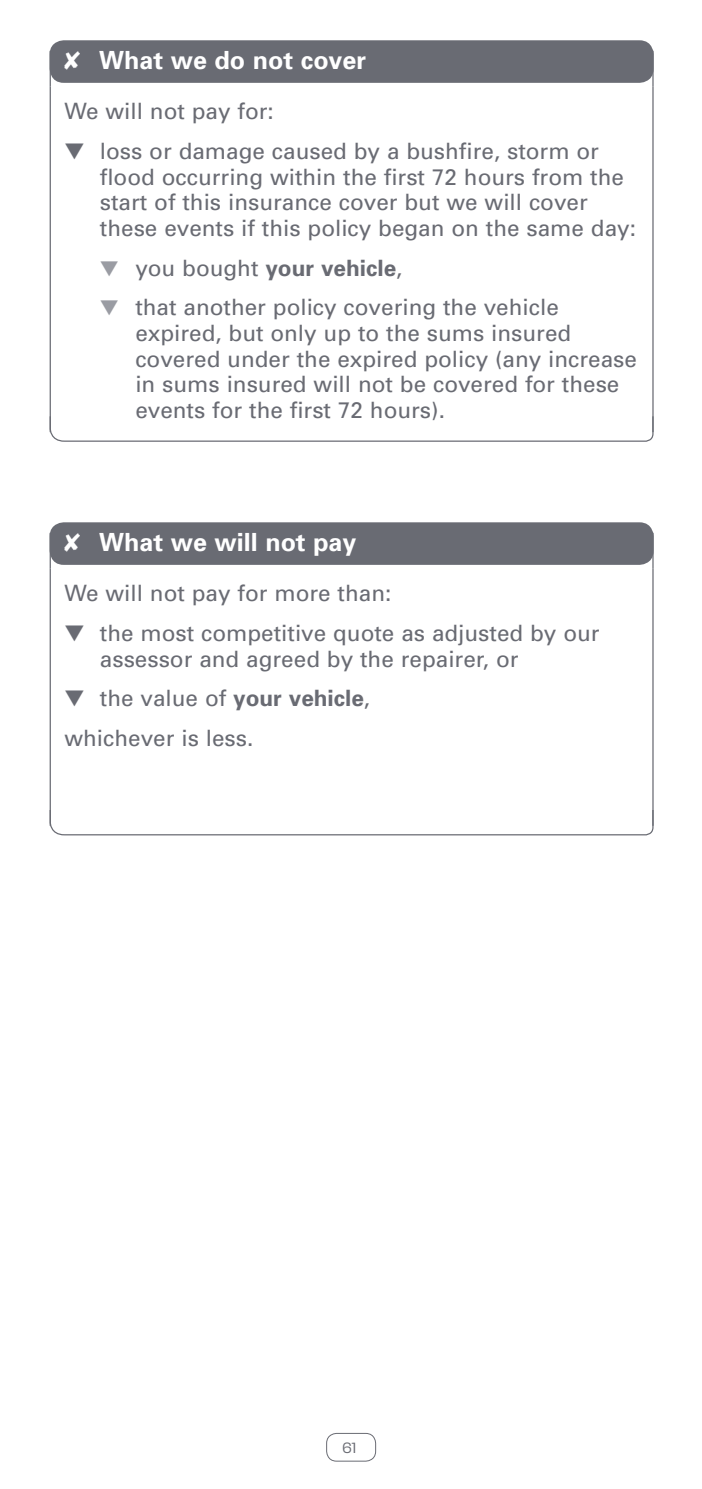
<style>
.page{position:relative;width:702px;height:1489px;background:#fff}
.page>*{position:absolute;margin:0;border:0;box-sizing:border-box;transform-origin:0 0}
.t1{font:700 25px "Univers";color:#fff}
.t2{font:22.5px/25.8px "Univers";color:#696b73}
.t3{font:300 17.5px "V Paralucent";color:#696b73}
.s1{font-weight:700}
</style>
<div class="page">
<hr style="left:652px;top:87px;width:1px;height:345px;background:#696b73">
<hr style="left:50px;top:52px;width:1px;height:35px;background:#696b73">
<hr style="left:652px;top:52px;width:1px;height:35px;background:#696b73">
<hr style="left:50px;top:87px;width:1px;height:345px;background:#696b73">
<hr style="left:652px;top:568px;width:1px;height:257px;background:#696b73">
<hr style="left:50px;top:533px;width:1px;height:35px;background:#696b73">
<hr style="left:652px;top:533px;width:1px;height:35px;background:#696b73">
<hr style="left:50px;top:568px;width:1px;height:257px;background:#696b73">
<div style="left:50px;top:40px;width:603px;height:43px;background:#696b73;border-radius:14px"></div>
<svg style="left:49px;top:415px;width:605px;height:27px"></svg>
<div style="left:50px;top:522px;width:603px;height:43px;background:#696b73;border-radius:14px"></div>
<svg style="left:49px;top:808px;width:605px;height:28px"></svg>
<div style="left:326px;top:1432px;width:50px;height:29px;border:1px solid #696b73;border-radius:10px"></div>
<p class="t1" style="left:64px;top:44px;width:304px">✘ What we do not cover</p>
<p class="t2" style="left:100px;top:91px;width:500px;line-height:39.8px;text-indent:-35px">We will not pay for:<br>loss or damage caused by a bushfire, storm or</p>
<p class="t2" style="left:100px;top:163px;width:537px">flood occurring within the first 72 hours from the start of this insurance cover but we will cover these events if this policy began on the same day:</p>
<p class="t2" style="left:135px;top:247px;width:425px;line-height:39.8px">you bought <span class="s1">your vehicle</span>,<br>that another policy covering the vehicle</p>
<p class="t2" style="left:135px;top:320px;width:503px">expired, but only up to the sums insured covered under the expired policy (any increase in sums insured will not be covered for these events for the first 72 hours).</p>
<p class="t1" style="left:64px;top:525px;width:294px">✘ What we will not pay</p>
<p class="t2" style="left:100px;top:573px;width:501px;line-height:39.8px;text-indent:-35px">We will not pay for more than:<br>the most competitive quote as adjusted by our</p>
<p class="t2" style="left:100px;top:645px;width:420px">assessor and agreed by the repairer, or</p>
<p class="t2" style="left:100px;top:685px;width:272px">the value of <span class="s1">your vehicle</span>,</p>
<p class="t2" style="left:64px;top:725px;width:190px">whichever is less.</p>
<p class="t3" style="left:342px;top:1438px;width:15px">61</p>
</div>
